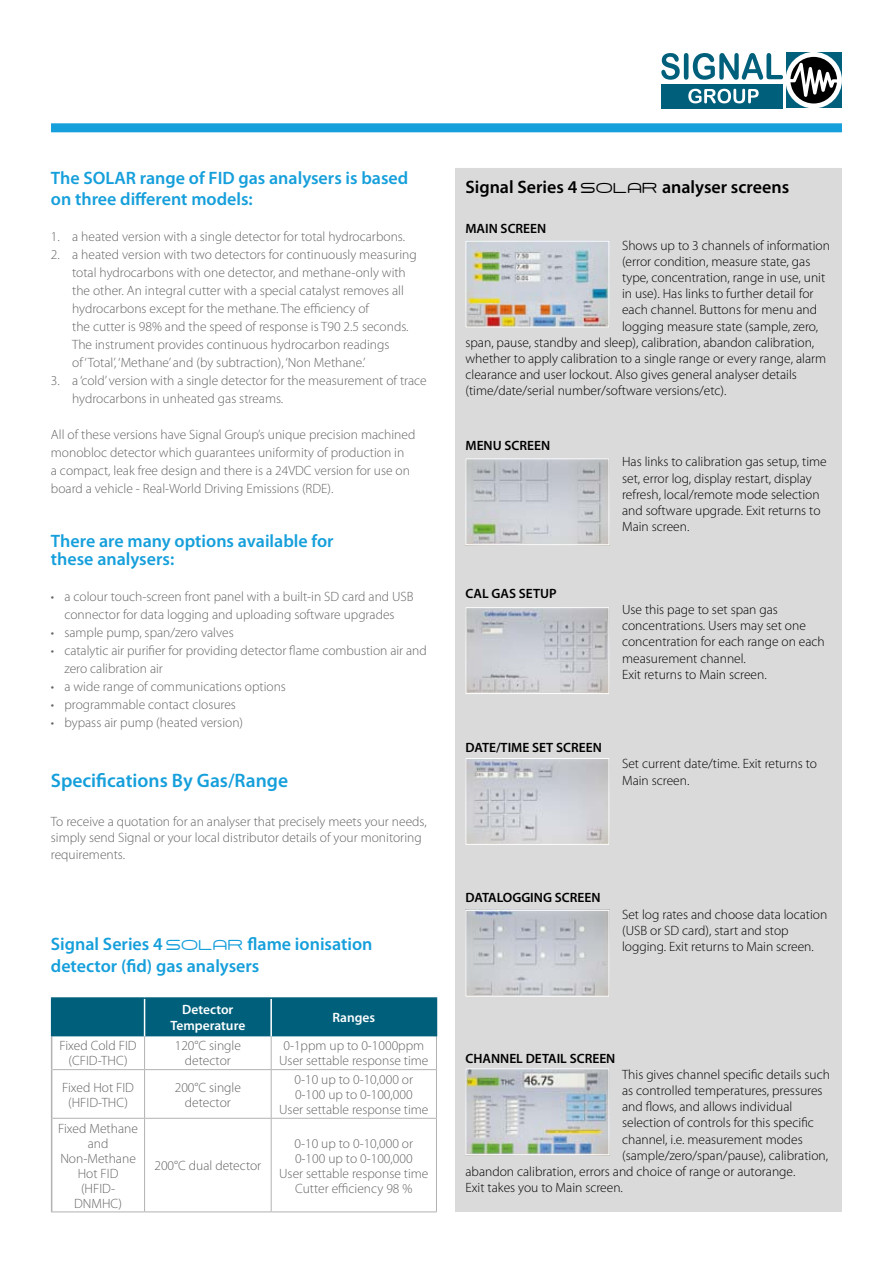
<style>
.page{position:relative;width:893px;height:1263px;background:#fff}
.page>*{position:absolute;margin:0;border:0;box-sizing:border-box;transform-origin:0 0}
.t1{font:600 19.5px "Myriad Pro";color:#159fdb}
.t2{font:600 18px/21.6px "Myriad Pro";color:#159fdb}
.t3{font:600 18px "Myriad Pro";color:#000}
.t4{font:300 13.5px/15px "Myriad Pro";color:#646363;text-align:center}
.t5{font:300 13.5px/16.2px "Myriad Pro";color:#000}
.t6{font:600 13.5px "Myriad Pro";color:#000}
.t7{font:600 13.5px/16.2px "Myriad Pro";color:#fff;text-align:center}
.s1{font-family:"Air Conditioner";font-weight:400}
</style>
<div class="page">
<div style="left:460px;top:173px;width:377px;height:1034px;background:#dadada"></div>
<div style="left:455px;top:168px;width:387px;height:1044px;border:10px solid #dadada"></div>
<div style="left:51px;top:123px;width:791px;height:9px;background:#159fdb"></div>
<div style="left:52px;top:999px;width:384px;height:37px;background:#00607c"></div>
<hr style="left:144px;top:999px;width:1px;height:37px;background:#fff">
<hr style="left:270px;top:999px;width:2px;height:37px;background:#fff">
<hr style="left:51px;top:1036px;width:1px;height:34px;background:#b3b2b2">
<hr style="left:51px;top:1070px;width:1px;height:48px;background:#b3b2b2">
<hr style="left:51px;top:1118px;width:1px;height:93px;background:#b3b2b2">
<hr style="left:144px;top:1036px;width:1px;height:33px;background:#b3b2b2">
<hr style="left:271px;top:1036px;width:1px;height:33px;background:#b3b2b2">
<hr style="left:436px;top:1036px;width:1px;height:33px;background:#b3b2b2">
<hr style="left:52px;top:1069px;width:93px;height:1px;background:#b3b2b2">
<hr style="left:145px;top:1069px;width:126px;height:1px;background:#b3b2b2">
<hr style="left:144px;top:1070px;width:1px;height:48px;background:#b3b2b2">
<hr style="left:271px;top:1069px;width:166px;height:1px;background:#b3b2b2">
<hr style="left:271px;top:1070px;width:1px;height:48px;background:#b3b2b2">
<hr style="left:436px;top:1070px;width:1px;height:48px;background:#b3b2b2">
<hr style="left:52px;top:1118px;width:93px;height:1px;background:#b3b2b2">
<hr style="left:145px;top:1118px;width:126px;height:1px;background:#b3b2b2">
<hr style="left:144px;top:1119px;width:1px;height:92px;background:#b3b2b2">
<hr style="left:271px;top:1118px;width:166px;height:1px;background:#b3b2b2">
<hr style="left:271px;top:1119px;width:1px;height:92px;background:#b3b2b2">
<hr style="left:436px;top:1119px;width:1px;height:92px;background:#b3b2b2">
<hr style="left:51px;top:1211px;width:94px;height:1px;background:#b3b2b2">
<hr style="left:145px;top:1211px;width:126px;height:1px;background:#b3b2b2">
<hr style="left:271px;top:1211px;width:166px;height:1px;background:#b3b2b2">
<hr style="left:51px;top:997px;width:94px;height:2px;background:#00607c">
<hr style="left:51px;top:999px;width:1px;height:37px;background:#00607c">
<hr style="left:145px;top:997px;width:126px;height:2px;background:#00607c">
<hr style="left:271px;top:997px;width:166px;height:2px;background:#00607c">
<hr style="left:436px;top:999px;width:1px;height:37px;background:#00607c">
<div style="left:661px;top:84px;width:122px;height:24px;background:#00607c"></div>
<div style="left:786px;top:52px;width:56px;height:56px;background:#00607c"></div>
<div style="left:785px;top:52px;width:57px;height:56px;background:#fff;border-radius:50%"></div>
<svg style="left:790px;top:57px;width:47px;height:46px"></svg>
<svg style="left:661px;top:53px;width:122px;height:27px"></svg>
<svg style="left:688px;top:89px;width:71px;height:14px"></svg>
<img style="left:467px;top:243px;width:140px;height:82px">
<div style="left:465px;top:241px;width:144px;height:86px;border:1px solid #fff"></div>
<img style="left:467px;top:609px;width:140px;height:83px">
<div style="left:465px;top:607px;width:144px;height:87px;border:1px solid #fff"></div>
<img style="left:467px;top:1070px;width:140px;height:83px">
<div style="left:465px;top:1068px;width:144px;height:87px;border:1px solid #fff"></div>
<img style="left:467px;top:912px;width:140px;height:83px">
<div style="left:465px;top:910px;width:144px;height:87px;border:1px solid #fff"></div>
<img style="left:467px;top:760px;width:140px;height:83px">
<div style="left:465px;top:758px;width:144px;height:87px;border:1px solid #fff"></div>
<img style="left:467px;top:460px;width:140px;height:83px">
<div style="left:465px;top:458px;width:144px;height:87px;border:1px solid #fff"></div>
<h2 class="t2" style="left:51px;top:166px;width:359px">The SOLAR range of FID gas analysers is based on three different models:</h2>
<p class="t4" style="left:51px;top:229px;width:356px">1. a heated version with a single detector for total hydrocarbons.</p>
<p class="t4" style="left:72px;top:246px;width:346px;line-height:18px;text-align:left;text-indent:-21px">2. a heated version with two detectors for continuously measuring total hydrocarbons with one detector, and methane-only with the other. An integral cutter with a special catalyst removes all hydrocarbons except for the methane. The efficiency of<br>the cutter is 98% and the speed of response is T90 2.5 seconds.<br>The instrument provides continuous hydrocarbon readings<br>of ‘Total’, ‘Methane’ and (by subtraction), ‘Non Methane.’</p>
<p class="t4" style="left:72px;top:372px;width:356px;line-height:18px;text-align:left;text-indent:-21px">3. a ‘cold’ version with a single detector for the measurement of trace hydrocarbons in unheated gas streams.</p>
<p class="t4" style="left:51px;top:426px;width:366px;line-height:18px;text-align:left">All of these versions have Signal Group’s unique precision machined monobloc detector which guarantees uniformity of production in<br>a compact, leak free design and there is a 24VDC version for use on board a vehicle - Real-World Driving Emissions (RDE).</p>
<h2 class="t2" style="left:51px;top:532px;width:284px;line-height:18px">There are many options available for these analysers:</h2>
<p class="t4" style="left:51px;top:588px;width:364px;line-height:18px">• a colour touch-screen front panel with a built-in SD card and USB connector for data logging and uploading software upgrades</p>
<p class="t4" style="left:51px;top:625px;width:184px">• sample pump, span/zero valves</p>
<p class="t4" style="left:64px;top:642px;width:364px;line-height:18px;text-align:left;text-indent:-14px">• catalytic air purifier for providing detector flame combustion air and zero calibration air</p>
<p class="t4" style="left:51px;top:679px;width:237px">• a wide range of communications options</p>
<p class="t4" style="left:51px;top:697px;width:187px">• programmable contact closures</p>
<p class="t4" style="left:51px;top:715px;width:194px">• bypass air pump (heated version)</p>
<h1 class="t1" style="left:51px;top:768px;width:239px">Specifications By Gas/Range</h1>
<p class="t4" style="left:51px;top:813px;width:377px;line-height:16.2px;text-align:left">To receive a quotation for an analyser that precisely meets your needs, simply send Signal or your local distributor details of your monitoring requirements.</p>
<h2 class="t2" style="left:51px;top:932px;width:323px;line-height:22.5px">Signal Series 4 <span class="s1">SOLAR</span> flame ionisation detector (fid) gas analysers</h2>
<p class="t7" style="left:170px;top:1001px;width:76px">Detector<br>Temperature</p>
<p class="t7" style="left:332px;top:1009px;width:44px">Ranges</p>
<p class="t4" style="left:60px;top:1038px;width:78px">Fixed Cold FID (CFID-THC)</p>
<p class="t4" style="left:175px;top:1038px;width:68px">120°C single detector</p>
<p class="t4" style="left:279px;top:1038px;width:151px">0-1ppm up to 0-1000ppm<br>User settable response time</p>
<p class="t4" style="left:62px;top:1079px;width:73px">Fixed Hot FID (HFID-THC)</p>
<p class="t4" style="left:175px;top:1079px;width:68px">200°C single detector</p>
<p class="t4" style="left:279px;top:1072px;width:151px">0-10 up to 0-10,000 or<br>0-100 up to 0-100,000<br>User settable response time</p>
<p class="t4" style="left:58px;top:1120px;width:81px">Fixed Methane and<br>Non-Methane<br>Hot FID<br>(HFID-<br>DNMHC)</p>
<p class="t4" style="left:279px;top:1135px;width:151px">0-10 up to 0-10,000 or<br>0-100 up to 0-100,000<br>User settable response time<br>Cutter efficiency 98 %</p>
<p class="t4" style="left:154px;top:1158px;width:108px">200°C dual detector</p>
<h2 class="t3" style="left:465px;top:175px;width:325px">Signal Series 4 <span class="s1">SOLAR</span> analyser screens</h2>
<p class="t6" style="left:465px;top:220px;width:82px">MAIN SCREEN</p>
<p class="t5" style="left:622px;top:237px;width:209px">Shows up to 3 channels of information</p>
<p class="t5" style="left:622px;top:253px;width:190px">(error condition, measure state, gas</p>
<p class="t5" style="left:622px;top:269px;width:205px">type, concentration, range in use, unit</p>
<p class="t5" style="left:622px;top:285px;width:193px">in use). Has links to further detail for</p>
<p class="t5" style="left:622px;top:302px;width:197px">each channel. Buttons for menu and</p>
<p class="t5" style="left:622px;top:318px;width:198px">logging measure state (sample, zero,</p>
<p class="t5" style="left:465px;top:334px;width:350px">span, pause, standby and sleep), calibration, abandon calibration,</p>
<p class="t5" style="left:465px;top:350px;width:362px">whether to apply calibration to a single range or every range, alarm</p>
<p class="t5" style="left:465px;top:366px;width:333px">clearance and user lockout. Also gives general analyser details</p>
<p class="t5" style="left:465px;top:383px;width:262px">(time/date/serial number/software versions/etc).</p>
<p class="t6" style="left:465px;top:437px;width:86px">MENU SCREEN</p>
<p class="t6" style="left:465px;top:585px;width:93px">CAL GAS SETUP</p>
<p class="t5" style="left:622px;top:454px;width:206px">Has links to calibration gas setup, time set, error log, display restart, display refresh, local/remote mode selection and software upgrade. Exit returns to Main screen.</p>
<p class="t5" style="left:622px;top:601px;width:204px">Use this page to set span gas concentrations. Users may set one concentration for each range on each measurement channel.<br>Exit returns to Main screen.</p>
<p class="t6" style="left:465px;top:739px;width:138px">DATE/TIME SET SCREEN</p>
<p class="t5" style="left:622px;top:756px;width:196px">Set current date/time. Exit returns to<br>Main screen.</p>
<p class="t6" style="left:465px;top:889px;width:136px">DATALOGGING SCREEN</p>
<p class="t5" style="left:622px;top:906px;width:207px">Set log rates and choose data location (USB or SD card), start and stop logging. Exit returns to Main screen.</p>
<p class="t6" style="left:465px;top:1049px;width:151px">CHANNEL DETAIL SCREEN</p>
<p class="t5" style="left:622px;top:1066px;width:209px">This gives channel specific details such</p>
<p class="t5" style="left:622px;top:1082px;width:202px">as controlled temperatures, pressures</p>
<p class="t5" style="left:622px;top:1098px;width:172px">and flows, and allows individual</p>
<p class="t5" style="left:622px;top:1115px;width:193px">selection of controls for this specific</p>
<p class="t5" style="left:622px;top:1131px;width:182px">channel, i.e. measurement modes</p>
<p class="t5" style="left:622px;top:1147px;width:207px">(sample/zero/span/pause), calibration,</p>
<p class="t5" style="left:465px;top:1163px;width:331px">abandon calibration, errors and choice of range or autorange.</p>
<p class="t5" style="left:465px;top:1179px;width:159px">Exit takes you to Main screen.</p>
</div>
